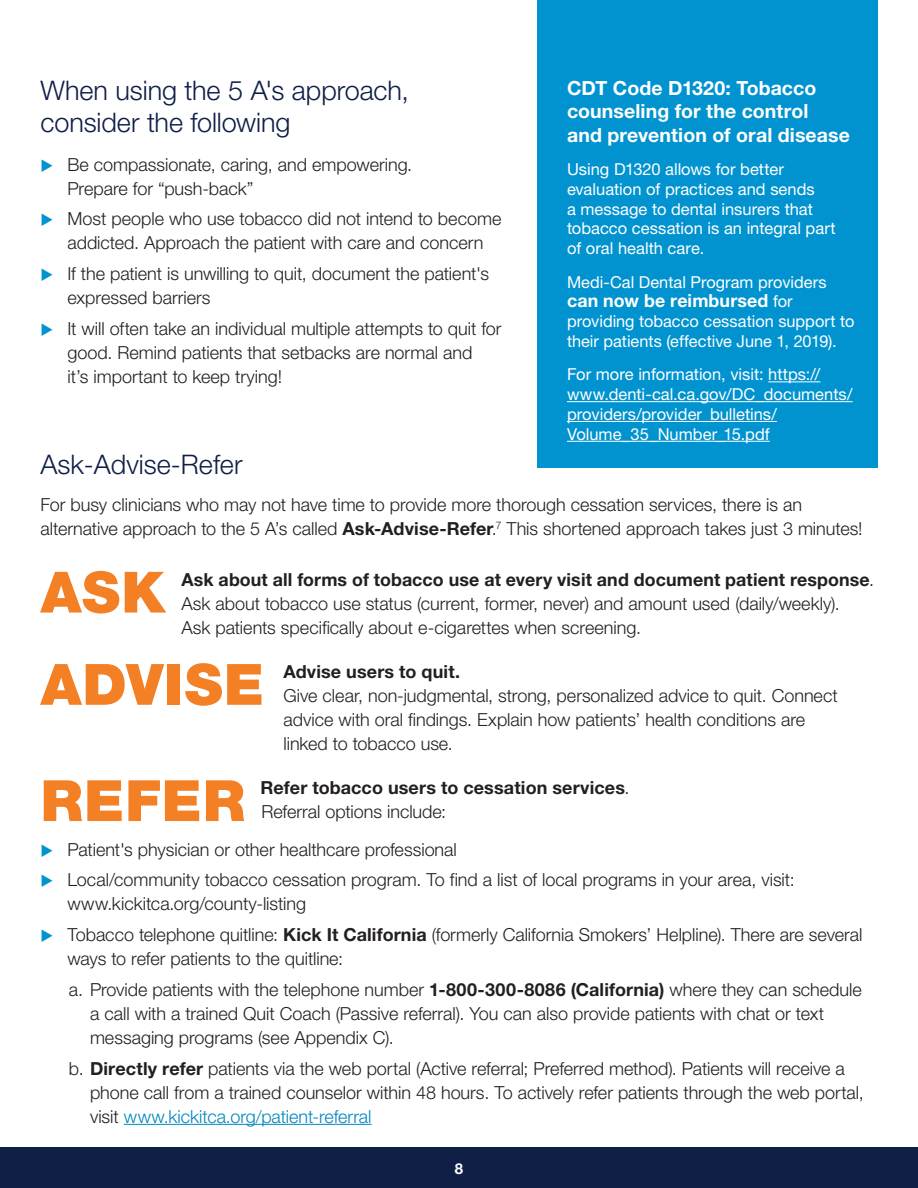
<style>
.page{position:relative;width:918px;height:1188px;background:#fff}
.page>*{position:absolute;margin:0;border:0;box-sizing:border-box;transform-origin:0 0}
.text{font:900 57px "Helvetica Neue LT Std";letter-spacing:.015em;color:#f48026}
.Heading1{font:300 27px/31.5px "Helvetica Neue LT Std";letter-spacing:-.005em;color:#101f46}
.Heading1-2{font:700 19.5px/23.4px "Helvetica Neue LT Std";letter-spacing:.005em;color:#fff}
.text-2{font:300 18px/24px "Helvetica Neue LT Std";color:#231f20}
.Bullet{font:300 18px/24px "Helvetica Neue LT Std";color:#231f20}
.text-3{font:700 18px/24px "Helvetica Neue LT Std";letter-spacing:.005em;color:#231f20}
.Heading1-3{font:700 18px "Helvetica Neue LT Std";letter-spacing:.005em;color:#fff}
.Heading1-4{font:16.5px/19.8px "Helvetica Neue LT Std";color:#fff}
.t1{font:700 15px "Helvetica Neue LT Std";color:#fff}
.s1{font-weight:400;font-size:16.5px}
.s2{color:#0093d0}
.s3{font-weight:700}
.s4{font-weight:300}
.s5{color:#0086be}
</style>
<div class="page">
<hr style="left:124px;top:1124px;width:248px;height:1px;background:#0086be">
<div style="left:537px;top:0;width:341px;height:467px;background:#0093d0"></div>
<hr style="left:768px;top:381px;width:52px;height:1px;background:#fff">
<hr style="left:567px;top:401px;width:286px;height:1px;background:#fff">
<hr style="left:567px;top:421px;width:210px;height:1px;background:#fff">
<hr style="left:567px;top:441px;width:203px;height:1px;background:#fff">
<div style="left:0;top:1147px;width:918px;height:41px;background:#101f46"></div>
<p class="Heading1" style="left:40px;top:74px;width:370px">When using the 5 A's approach, consider the following</p>
<p class="Heading1-2" style="left:567px;top:76px;width:284px">CDT Code D1320: Tobacco counseling for the control<br>and prevention of oral disease</p>
<p class="Heading1-4" style="left:567px;top:159px;width:270px">Using D1320 allows for better evaluation of practices and sends<br>a message to dental insurers that tobacco cessation is an integral part of oral health care.</p>
<p class="Heading1-4" style="left:567px;top:272px;width:261px">Medi-Cal Dental Program providers</p>
<p class="Heading1-3" style="left:567px;top:290px;width:227px">can now be reimbursed <span class="s1">for</span></p>
<p class="Heading1-4" style="left:567px;top:311px;width:289px">providing tobacco cessation support to their patients (effective June 1, 2019).</p>
<p class="Heading1-4" style="left:567px;top:364px;width:287px">For more information, visit: https:// www.denti-cal.ca.gov/DC_documents/ providers/provider_bulletins/ Volume_35_Number_15.pdf</p>
<p class="Bullet" style="left:68px;top:152px;width:346px;text-indent:-27px"><span class="s2">◆</span> Be compassionate, caring, and empowering.<br>Prepare for “push-back”</p>
<p class="Bullet" style="left:40px;top:207px;width:462px;text-align:center"><span class="s2">◆</span> Most people who use tobacco did not intend to become addicted. Approach the patient with care and concern</p>
<p class="Bullet" style="left:68px;top:261px;width:423px;text-indent:-27px"><span class="s2">◆</span> If the patient is unwilling to quit, document the patient's expressed barriers</p>
<p class="Bullet" style="left:68px;top:316px;width:435px;text-indent:-27px"><span class="s2">◆</span> It will often take an individual multiple attempts to quit for good. Remind patients that setbacks are normal and<br>it’s important to keep trying!</p>
<p class="Heading1" style="left:40px;top:448px;width:204px">Ask-Advise-Refer</p>
<p class="text-2" style="left:40px;top:492px;width:824px">For busy clinicians who may not have time to provide more thorough cessation services, there is an alternative approach to the 5 A’s called <span class="s3">Ask-Advise-Refer</span>.<sup>7</sup> This shortened approach takes just 3 minutes!</p>
<p class="text" style="left:40px;top:558px;width:126px">ASK</p>
<p class="text-2" style="left:181px;top:567px;width:694px"><span class="s3">Ask about all forms of tobacco use at every visit and document patient response</span>.<br>Ask about tobacco use status (current, former, never) and amount used (daily/weekly).<br>Ask patients specifically about e-cigarettes when screening.</p>
<p class="text" style="left:40px;top:650px;width:225px">ADVISE</p>
<p class="text-2" style="left:284px;top:659px;width:556px"><span class="s3">Advise users to quit.<br></span>Give clear, non-judgmental, strong, personalized advice to quit. Connect advice with oral findings. Explain how patients’ health conditions are linked to tobacco use.</p>
<p class="text" style="left:40px;top:767px;width:206px">REFER</p>
<p class="text-3" style="left:261px;top:775px;width:370px">Refer tobacco users to cessation services<span class="s4">.<br>Referral options include:</span></p>
<p class="Bullet" style="left:40px;top:837px;width:418px"><span class="s2">◆</span> Patient's physician or other healthcare professional</p>
<p class="Bullet" style="left:68px;top:868px;width:729px;text-indent:-27px"><span class="s2">◆</span> Local/community tobacco cessation program. To find a list of local programs in your area, visit: www.kickitca.org/county-listing</p>
<p class="Bullet" style="left:68px;top:922px;width:796px;text-indent:-27px"><span class="s2">◆</span> Tobacco telephone quitline: <span class="s3">Kick It California</span> (formerly California Smokers’ Helpline). There are several ways to refer patients to the quitline:</p>
<p class="text-2" style="left:90px;top:977px;width:773px;text-indent:-21px">a. Provide patients with the telephone number <span class="s3">1-800-300-8086 (California)</span> where they can schedule a call with a trained Quit Coach (Passive referral). You can also provide patients with chat or text messaging programs (see Appendix C).</p>
<p class="text-2" style="left:90px;top:1056px;width:775px;text-indent:-21px">b. <span class="s3">Directly refer</span> patients via the web portal (Active referral; Preferred method). Patients will receive a phone call from a trained counselor within 48 hours. To actively refer patients through the web portal, visit <span class="s5">www.kickitca.org/patient-referral</span></p>
<p class="t1" style="left:455px;top:1159px;width:10px">8</p>
</div>
